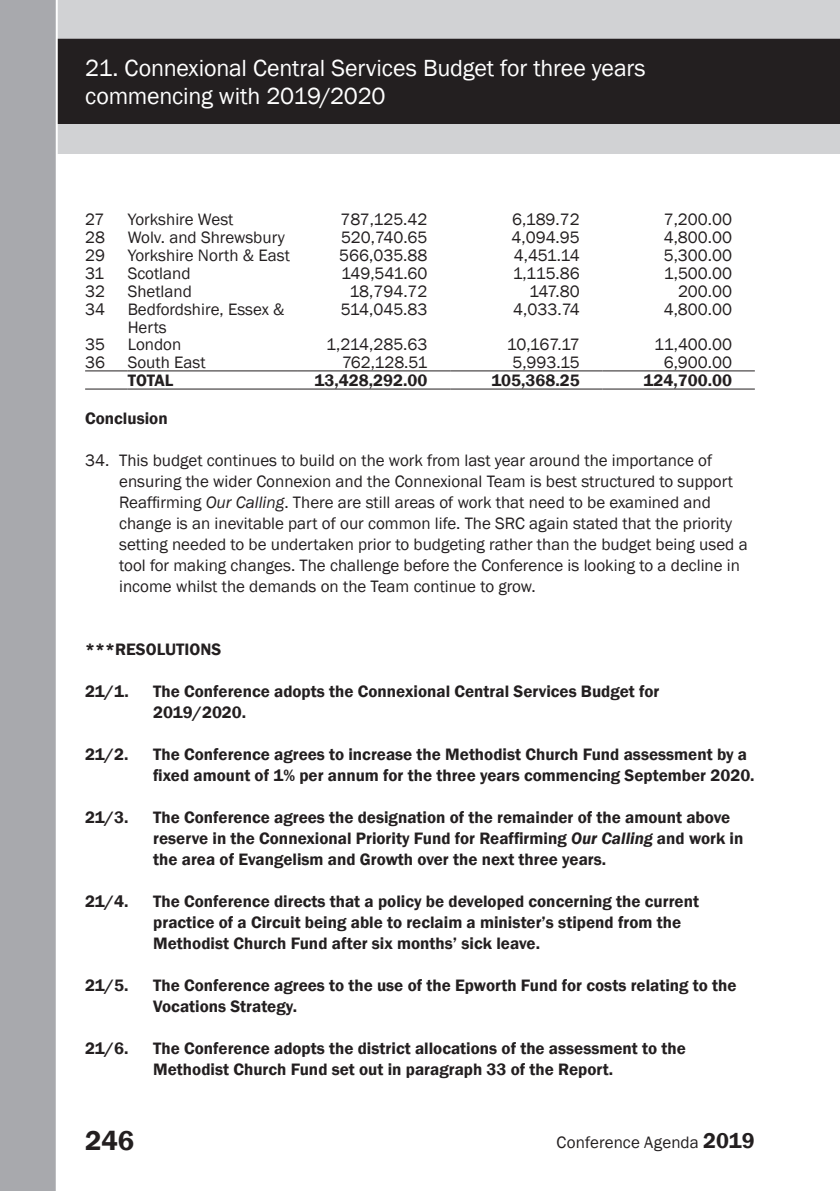
<style>
.page{position:relative;width:840px;height:1191px;background:#fff}
.page>*{position:absolute;margin:0;border:0;box-sizing:border-box;transform-origin:0 0}
.t1{font:600 28px "Franklin Gothic";color:#231f20}
.t2{font:24px/28px "Franklin Gothic";letter-spacing:-.01em;color:#fff}
.t3{font:600 17px/21px "Franklin Gothic";color:#231f20}
.t4{font:17px/21px "Franklin Gothic";color:#231f20}
.s1{font-style:italic}
.s2{font-weight:600;font-size:22px}
</style>
<div class="page">
<div style="left:0;top:0;width:839px;height:154px;background:#d1d2d4"></div>
<div style="left:58px;top:39px;width:781px;height:85px;background:#231f20"></div>
<div style="left:0;top:0;width:58px;height:1191px;background:#a8a9ad"></div>
<hr style="left:85px;top:370px;width:43px;height:1px;background:#231f20">
<hr style="left:128px;top:370px;width:170px;height:1px;background:#231f20">
<hr style="left:298px;top:370px;width:152px;height:1px;background:#231f20">
<hr style="left:450px;top:370px;width:152px;height:1px;background:#231f20">
<hr style="left:602px;top:370px;width:152px;height:1px;background:#231f20">
<hr style="left:85px;top:388px;width:43px;height:1px;background:#231f20">
<hr style="left:128px;top:388px;width:170px;height:1px;background:#231f20">
<hr style="left:298px;top:388px;width:152px;height:1px;background:#231f20">
<hr style="left:450px;top:388px;width:152px;height:1px;background:#231f20">
<hr style="left:602px;top:388px;width:152px;height:1px;background:#231f20">
<h2 class="t2" style="left:85px;top:55px;width:562px">21. Connexional Central Services Budget for three years commencing with 2019/2020</h2>
<p class="t4" style="left:85px;top:209px;width:21px">27</p>
<p class="t4" style="left:128px;top:209px;width:107px">Yorkshire West</p>
<p class="t4" style="left:340px;top:209px;width:88px">787,125.42</p>
<p class="t4" style="left:512px;top:209px;width:69px">6,189.72</p>
<p class="t4" style="left:663px;top:209px;width:70px">7,200.00</p>
<p class="t4" style="left:85px;top:227px;width:21px">28</p>
<p class="t4" style="left:128px;top:227px;width:158px">Wolv. and Shrewsbury</p>
<p class="t4" style="left:341px;top:227px;width:88px">520,740.65</p>
<p class="t4" style="left:511px;top:227px;width:70px">4,094.95</p>
<p class="t4" style="left:663px;top:227px;width:70px">4,800.00</p>
<p class="t4" style="left:85px;top:245px;width:21px">29</p>
<p class="t4" style="left:128px;top:245px;width:164px">Yorkshire North &amp; East</p>
<p class="t4" style="left:339px;top:245px;width:90px">566,035.88</p>
<p class="t4" style="left:513px;top:245px;width:67px">4,451.14</p>
<p class="t4" style="left:663px;top:245px;width:70px">5,300.00</p>
<p class="t4" style="left:85px;top:263px;width:21px">31</p>
<p class="t4" style="left:128px;top:263px;width:64px">Scotland</p>
<p class="t4" style="left:341px;top:263px;width:88px">149,541.60</p>
<p class="t4" style="left:512px;top:263px;width:68px">1,115.86</p>
<p class="t4" style="left:663px;top:263px;width:70px">1,500.00</p>
<p class="t4" style="left:85px;top:282px;width:21px">32</p>
<p class="t4" style="left:128px;top:282px;width:66px">Shetland</p>
<p class="t4" style="left:349px;top:282px;width:80px">18,794.72</p>
<p class="t4" style="left:529px;top:282px;width:52px">147.80</p>
<p class="t4" style="left:677px;top:282px;width:56px">200.00</p>
<p class="t4" style="left:85px;top:299px;width:21px">34</p>
<p class="t4" style="left:128px;top:301px;width:158px;line-height:18px">Bedfordshire, Essex &amp;<br>Herts</p>
<p class="t4" style="left:340px;top:299px;width:88px">514,045.83</p>
<p class="t4" style="left:513px;top:299px;width:68px">4,033.74</p>
<p class="t4" style="left:663px;top:299px;width:70px">4,800.00</p>
<p class="t4" style="left:85px;top:334px;width:21px">35</p>
<p class="t4" style="left:128px;top:334px;width:55px">London</p>
<p class="t4" style="left:326px;top:334px;width:103px">1,214,285.63</p>
<p class="t4" style="left:506px;top:334px;width:74px">10,167.17</p>
<p class="t4" style="left:653px;top:334px;width:79px">11,400.00</p>
<p class="t4" style="left:85px;top:352px;width:21px">36</p>
<p class="t4" style="left:128px;top:352px;width:79px">South East</p>
<p class="t4" style="left:342px;top:352px;width:87px">762,128.51</p>
<p class="t4" style="left:512px;top:352px;width:69px">5,993.15</p>
<p class="t4" style="left:663px;top:352px;width:70px">6,900.00</p>
<p class="t3" style="left:128px;top:370px;width:47px">TOTAL</p>
<p class="t3" style="left:314px;top:370px;width:114px">13,428,292.00</p>
<p class="t3" style="left:491px;top:370px;width:90px">105,368.25</p>
<p class="t3" style="left:643px;top:370px;width:90px">124,700.00</p>
<p class="t3" style="left:85px;top:407px;width:84px">Conclusion</p>
<p class="t4" style="left:119px;top:450px;width:629px;text-indent:-34px">34. This budget continues to build on the work from last year around the importance of ensuring the wider Connexion and the Connexional Team is best structured to support Reaffirming <span class="s1">Our Calling</span>. There are still areas of work that need to be examined and change is an inevitable part of our common life. The SRC again stated that the priority setting needed to be undertaken prior to budgeting rather than the budget being used a tool for making changes. The challenge before the Conference is looking to a decline in income whilst the demands on the Team continue to grow.</p>
<p class="t3" style="left:85px;top:638px;width:137px">***RESOLUTIONS</p>
<p class="t3" style="left:85px;top:680px;width:45px">21/1.</p>
<p class="t3" style="left:153px;top:680px;width:507px">The Conference adopts the Connexional Central Services Budget for<br>2019/2020.</p>
<p class="t3" style="left:85px;top:743px;width:45px">21/2.</p>
<p class="t3" style="left:153px;top:743px;width:602px">The Conference agrees to increase the Methodist Church Fund assessment by a fixed amount of 1% per annum for the three years commencing September 2020.</p>
<p class="t3" style="left:85px;top:806px;width:45px">21/3.</p>
<p class="t3" style="left:153px;top:806px;width:591px">The Conference agrees the designation of the remainder of the amount above reserve in the Connexional Priority Fund for Reaffirming <span class="s1">Our Calling</span> and work in the area of Evangelism and Growth over the next three years.</p>
<p class="t3" style="left:85px;top:890px;width:45px">21/4.</p>
<p class="t3" style="left:153px;top:890px;width:547px">The Conference directs that a policy be developed concerning the current practice of a Circuit being able to reclaim a minister’s stipend from the<br>Methodist Church Fund after six months’ sick leave.</p>
<p class="t3" style="left:85px;top:974px;width:45px">21/5.</p>
<p class="t3" style="left:153px;top:974px;width:584px">The Conference agrees to the use of the Epworth Fund for costs relating to the<br>Vocations Strategy.</p>
<p class="t3" style="left:85px;top:1037px;width:45px">21/6.</p>
<p class="t3" style="left:153px;top:1037px;width:533px">The Conference adopts the district allocations of the assessment to the<br>Methodist Church Fund set out in paragraph 33 of the Report.</p>
<h1 class="t1" style="left:85px;top:1123px;width:51px">246</h1>
<p class="t4" style="left:556px;top:1131px;width:200px">Conference Agenda <span class="s2">2019</span></p>
</div>
